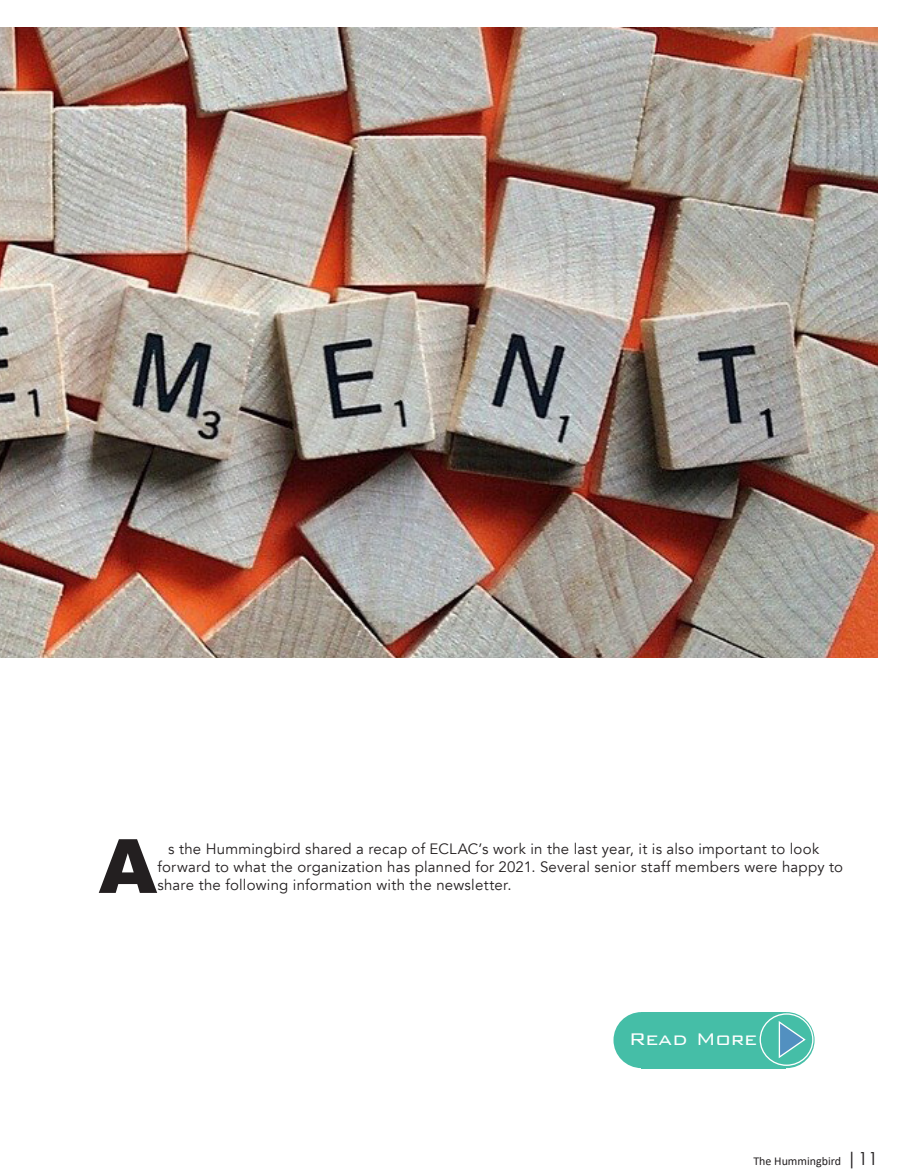
<style>
.page{position:relative;width:905px;height:1175px;background:#fff}
.page>*{position:absolute;margin:0;border:0;box-sizing:border-box;transform-origin:0 0}
.t1{font:900 75px "Arial";color:#231f20}
.t2{font:300 22.5px "Bank Gothic BT";letter-spacing:-.02em;color:#fff}
.t3{font:15px/18px "Avenir";letter-spacing:.015em;color:#231f20}
.t4{font:12px "Calibri";color:#231f20}
.s1{color:#fff}
.s2{font-family:"Century Gothic";font-size:18px}
</style>
<div class="page">
<img style="left:0;top:27px;width:878px;height:630px">
<div style="left:613px;top:1012px;width:56px;height:56px;background:#45bea7;border-radius:50%"></div>
<svg style="left:758px;top:1012px;width:56px;height:56px"></svg>
<div style="left:641px;top:1012px;width:145px;height:56px;background:#45bea7"></div>
<div style="left:759px;top:1013px;width:54px;height:52px;border:1px solid #fff;border-radius:50%"></div>
<svg style="left:778px;top:1019px;width:28px;height:40px"></svg>
<p class="t1" style="left:99px;top:811px;width:60px">A</p>
<p class="t3" style="left:157px;top:840px;width:687px"><span class="s1">A</span>s the Hummingbird shared a recap of ECLAC’s work in the last year, it is also important to look forward to what the organization has planned for 2021. Several senior staff members were happy to</p>
<p class="t3" style="left:157px;top:876px;width:356px">share the following information with the newsletter.</p>
<p class="t2" style="left:628px;top:1027px;width:130px">Read More</p>
<p class="t4" style="left:753px;top:1152px;width:126px">The Hummingbird <span class="s2">|11</span></p>
</div>
